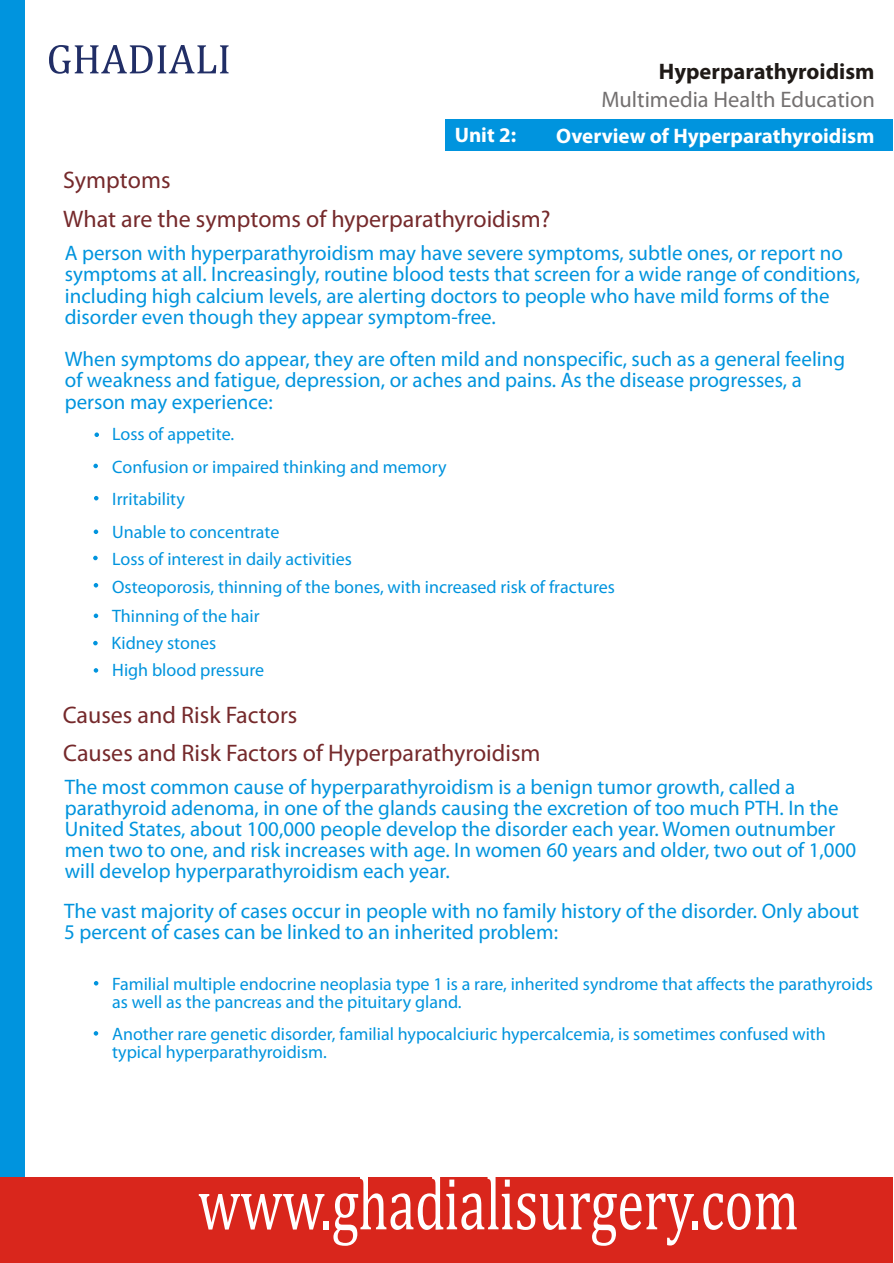
<style>
.page{position:relative;width:894px;height:1263px;background:#fff}
.page>*{position:absolute;margin:0;border:0;box-sizing:border-box;transform-origin:0 0}
.t1{font:75.6px "Cambria Math";color:#fff;scale:.72 1}
.t2{font:24px/39px "Myriad Pro";color:#75292b}
.t3{font:22.5px "Myriad Pro";color:#737070}
.t4{font:700 22.5px "Myriad Pro";color:#1f1a17}
.t5{font:21px/21.1px "Myriad Pro";color:#0094de}
.t6{font:700 21px "Myriad Pro";color:#fff}
.t7{font:18px/32.5px "Myriad Pro";color:#0094de}
</style>
<div class="page">
<div style="left:0;top:0;width:25px;height:1189px;background:#0094de"></div>
<div style="left:0;top:1177px;width:893px;height:86px;background:#d9261c"></div>
<div style="left:446px;top:119px;width:447px;height:32px;background:#0094de"></div>
<svg style="left:94px;top:432px;width:5px;height:5px"></svg>
<svg style="left:93px;top:464px;width:5px;height:4px"></svg>
<svg style="left:94px;top:496px;width:5px;height:4px"></svg>
<svg style="left:94px;top:530px;width:4px;height:4px"></svg>
<svg style="left:93px;top:556px;width:5px;height:4px"></svg>
<svg style="left:94px;top:583px;width:4px;height:5px"></svg>
<svg style="left:94px;top:614px;width:4px;height:4px"></svg>
<svg style="left:93px;top:641px;width:5px;height:4px"></svg>
<svg style="left:94px;top:668px;width:4px;height:5px"></svg>
<svg style="left:94px;top:981px;width:4px;height:5px"></svg>
<svg style="left:94px;top:1031px;width:4px;height:5px"></svg>
<svg style="left:49px;top:45px;width:180px;height:29px"></svg>
<p class="t4" style="left:659px;top:62px;width:217px">Hyperparathyroidism</p>
<p class="t3" style="left:601px;top:90px;width:275px">Multimedia Health Education</p>
<p class="t6" style="left:455px;top:126px;width:63px">Unit 2:</p>
<p class="t6" style="left:556px;top:127px;width:320px">Overview of Hyperparathyroidism</p>
<p class="t2" style="left:63px;top:163px;width:489px">Symptoms<br>What are the symptoms of hyperparathyroidism?</p>
<p class="t5" style="left:65px;top:244px;width:797px">A person with hyperparathyroidism may have severe symptoms, subtle ones, or report no symptoms at all. Increasingly, routine blood tests that screen for a wide range of conditions, including high calcium levels, are alerting doctors to people who have mild forms of the disorder even though they appear symptom-free.</p>
<p class="t5" style="left:65px;top:350px;width:782px">When symptoms do appear, they are often mild and nonspecific, such as a general feeling of weakness and fatigue, depression, or aches and pains. As the disease progresses, a person may experience:</p>
<p class="t7" style="left:112px;top:419px;width:336px">Loss of appetite.<br>Confusion or impaired thinking and memory<br>Irritability<br>Unable to concentrate</p>
<p class="t7" style="left:112px;top:546px;width:504px;line-height:27.8px">Loss of interest in daily activities<br>Osteoporosis, thinning of the bones, with increased risk of fractures</p>
<p class="t7" style="left:112px;top:604px;width:154px;line-height:27px">Thinning of the hair<br>Kidney stones<br>High blood pressure</p>
<p class="t2" style="left:63px;top:699px;width:479px;line-height:37.3px">Causes and Risk Factors<br>Causes and Risk Factors of Hyperparathyroidism</p>
<p class="t5" style="left:65px;top:778px;width:793px">The most common cause of hyperparathyroidism is a benign tumor growth, called a parathyroid adenoma, in one of the glands causing the excretion of too much PTH. In the United States, about 100,000 people develop the disorder each year. Women outnumber men two to one, and risk increases with age. In women 60 years and older, two out of 1,000 will develop hyperparathyroidism each year.</p>
<p class="t5" style="left:64px;top:902px;width:797px">The vast majority of cases occur in people with no family history of the disorder. Only about<br>5 percent of cases can be linked to an inherited problem:</p>
<p class="t7" style="left:112px;top:976px;width:762px;line-height:18.1px">Familial multiple endocrine neoplasia type 1 is a rare, inherited syndrome that affects the parathyroids as well as the pancreas and the pituitary gland.</p>
<p class="t7" style="left:112px;top:1027px;width:715px;line-height:18.1px">Another rare genetic disorder, familial hypocalciuric hypercalcemia, is sometimes confused with typical hyperparathyroidism.</p>
<h1 class="t1" style="left:198px;top:1171px;width:836px">www.ghadialisurgery.com</h1>
</div>
